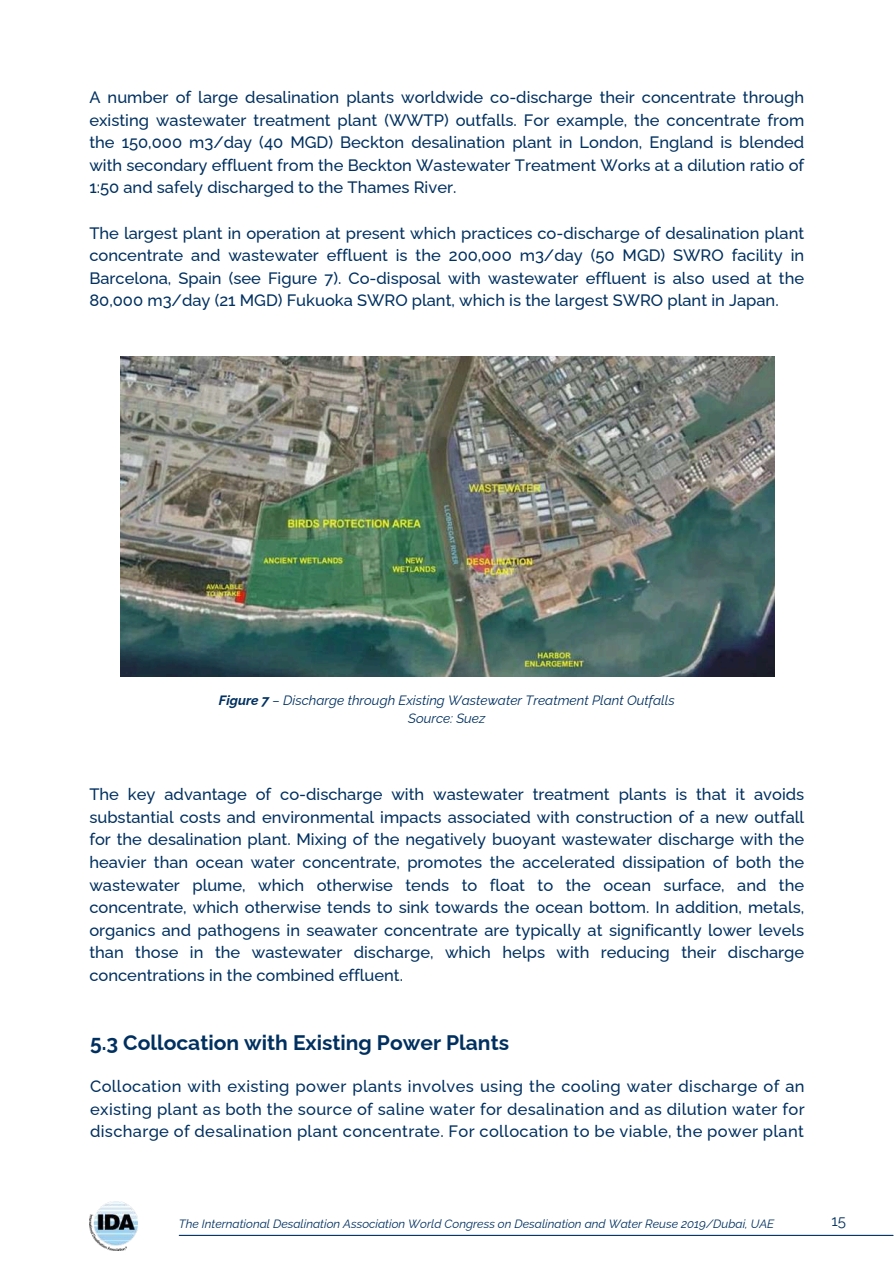
<style>
.page{position:relative;width:894px;height:1264px;background:#fff}
.page>*{position:absolute;margin:0;border:0;box-sizing:border-box;transform-origin:0 0}
.t1{font:700 21px "Raleway";color:#003060}
.t2{font:500 16.5px/22.5px "Raleway";color:#003060;text-align:justify}
.t3{font:15px "Raleway";color:#003060}
.t4{font:italic 13.5px/18px "Raleway";color:#003060;text-align:center}
.t5{font:italic 12px "Raleway";color:#003060}
.s1{font-weight:700}
</style>
<div class="page">
<hr style="left:179px;top:1234px;width:713px;height:1px;background:#003060">
<img style="left:89px;top:1201px;width:49px;height:49px">
<img style="left:121px;top:356px;width:652px;height:320px">
<p class="t2" style="left:89px;top:86px;width:716px">A number of large desalination plants worldwide co-discharge their concentrate through existing wastewater treatment plant (WWTP) outfalls. For example, the concentrate from the 150,000 m3/day (40 MGD) Beckton desalination plant in London, England is blended with secondary effluent from the Beckton Wastewater Treatment Works at a dilution ratio of 1:50 and safely discharged to the Thames River.</p>
<p class="t2" style="left:89px;top:221px;width:716px">The largest plant in operation at present which practices co-discharge of desalination plant concentrate and wastewater effluent is the 200,000 m3/day (50 MGD) SWRO facility in Barcelona, Spain (see Figure 7). Co-disposal with wastewater effluent is also used at the 80,000 m3/day (21 MGD) Fukuoka SWRO plant, which is the largest SWRO plant in Japan.</p>
<p class="t4" style="left:219px;top:691px;width:457px"><span class="s1">Figure 7</span> – Discharge through Existing Wastewater Treatment Plant Outfalls<br>Source: Suez</p>
<p class="t2" style="left:89px;top:783px;width:716px">The key advantage of co-discharge with wastewater treatment plants is that it avoids substantial costs and environmental impacts associated with construction of a new outfall for the desalination plant. Mixing of the negatively buoyant wastewater discharge with the heavier than ocean water concentrate, promotes the accelerated dissipation of both the wastewater plume, which otherwise tends to float to the ocean surface, and the concentrate, which otherwise tends to sink towards the ocean bottom. In addition, metals, organics and pathogens in seawater concentrate are typically at significantly lower levels than those in the wastewater discharge, which helps with reducing their discharge concentrations in the combined effluent.</p>
<p class="t1" style="left:90px;top:1030px;width:420px">5.3 Collocation with Existing Power Plants</p>
<p class="t2" style="left:90px;top:1075px;width:715px">Collocation with existing power plants involves using the cooling water discharge of an existing plant as both the source of saline water for desalination and as dilution water for discharge of desalination plant concentrate. For collocation to be viable, the power plant</p>
<p class="t5" style="left:179px;top:1216px;width:597px">The International Desalination Association World Congress on Desalination and Water Reuse 2019/Dubai, UAE</p>
<p class="t3" style="left:831px;top:1212px;width:16px">15</p>
</div>
